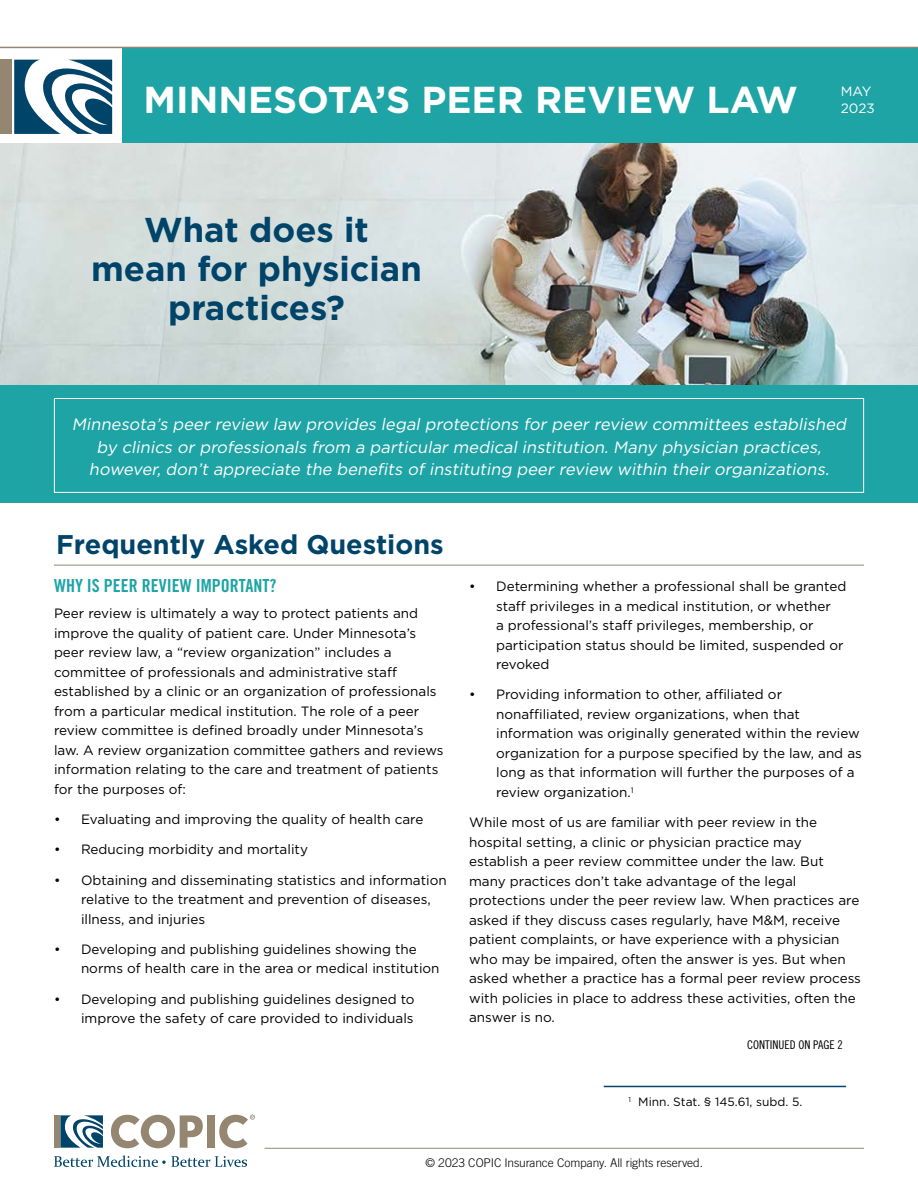
<style>
.page{position:relative;width:918px;height:1188px;background:#fff}
.page>*{position:absolute;margin:0;border:0;box-sizing:border-box;transform-origin:0 0}
.t1{font:700 37.5px "Gotham";color:#fff}
.t2{font:700 34.5px/39px "Gotham";color:#00446a;text-align:center}
.t3{font:700 27px "Gotham";color:#00446a}
.t4{font:18px "Trade Gothic LT Std Bd Cn 20";color:#1fa4a5}
.t5{font:italic 16.5px/22.5px "Gotham";color:#fff;text-align:center}
.t6{font:13.5px/19.5px "Gotham";color:#000}
.t7{font:13.5px/16.5px "Gotham";color:#fff}
.t8{font:300 12px "Trade Gothic LT Std";letter-spacing:-.005em;color:#000}
.t9{font:12px "Gotham";color:#000}
.t10{font:12px "Trade Gothic LT Std Cn 18";color:#000}
</style>
<div class="page">
<div style="left:122px;top:48px;width:796px;height:97px;background:#1fa4a5"></div>
<div style="left:0;top:60px;width:12px;height:74px;background:#948671"></div>
<svg style="left:14px;top:60px;width:98px;height:74px"></svg>
<hr style="left:0;top:47px;width:918px;height:1px;background:#948671">
<div style="left:54px;top:1115px;width:5px;height:33px;background:#948671"></div>
<svg style="left:54px;top:1155px;width:193px;height:12px"></svg>
<svg style="left:111px;top:1115px;width:92px;height:33px"></svg>
<div style="left:207px;top:1115px;width:8px;height:33px;background:#948671"></div>
<svg style="left:60px;top:1115px;width:43px;height:33px"></svg>
<svg style="left:219px;top:1115px;width:36px;height:33px"></svg>
<hr style="left:265px;top:1148px;width:599px;height:1px;background:#948671">
<hr style="left:54px;top:565px;width:810px;height:1px;background:#948671">
<div style="left:0;top:383px;width:918px;height:120px;background:#1fa4a5"></div>
<div style="left:54px;top:398px;width:810px;height:95px;border:1px solid #fff"></div>
<img style="left:0;top:143px;width:918px;height:241px">
<hr style="left:604px;top:1086px;width:242px;height:1px;background:#00446a">
<h1 class="t1" style="left:144px;top:78px;width:656px">MINNESOTA’S PEER REVIEW LAW</h1>
<p class="t7" style="left:841px;top:83px;width:35px">MAY<br>2023</p>
<h2 class="t2" style="left:91px;top:210px;width:332px">What does it<br>mean for physician practices?</h2>
<p class="t5" style="left:72px;top:413px;width:779px">Minnesota’s peer review law provides legal protections for peer review committees established by clinics or professionals from a particular medical institution. Many physician practices, however, don’t appreciate the benefits of instituting peer review within their organizations.</p>
<h3 class="t3" style="left:56px;top:529px;width:389px">Frequently Asked Questions</h3>
<h3 class="t4" style="left:54px;top:575px;width:224px">WHY IS PEER REVIEW IMPORTANT?</h3>
<p class="t6" style="left:54px;top:604px;width:391px">Peer review is ultimately a way to protect patients and improve the quality of patient care. Under Minnesota’s peer review law, a “review organization” includes a committee of professionals and administrative staff established by a clinic or an organization of professionals from a particular medical institution. The role of a peer review committee is defined broadly under Minnesota’s law. A review organization committee gathers and reviews information relating to the care and treatment of patients for the purposes of:</p>
<p class="t6" style="left:54px;top:809px;width:371px">• Evaluating and improving the quality of health care</p>
<p class="t6" style="left:54px;top:840px;width:256px">• Reducing morbidity and mortality</p>
<p class="t6" style="left:81px;top:870px;width:367px;text-indent:-27px">• Obtaining and disseminating statistics and information relative to the treatment and prevention of diseases, illness, and injuries</p>
<p class="t6" style="left:81px;top:939px;width:360px;text-indent:-27px">• Developing and publishing guidelines showing the norms of health care in the area or medical institution</p>
<p class="t6" style="left:54px;top:989px;width:362px;text-align:right">• Developing and publishing guidelines designed to improve the safety of care provided to individuals</p>
<p class="t6" style="left:496px;top:576px;width:352px;text-indent:-27px">• Determining whether a professional shall be granted staff privileges in a medical institution, or whether<br>a professional’s staff privileges, membership, or participation status should be limited, suspended or revoked</p>
<p class="t6" style="left:496px;top:685px;width:367px;text-indent:-27px">• Providing information to other, affiliated or nonaffiliated, review organizations, when that information was originally generated within the review organization for a purpose specified by the law, and as long as that information will further the purposes of a review organization.<sup>1</sup></p>
<p class="t6" style="left:469px;top:813px;width:393px">While most of us are familiar with peer review in the hospital setting, a clinic or physician practice may establish a peer review committee under the law. But many practices don’t take advantage of the legal protections under the peer review law. When practices are asked if they discuss cases regularly, have M&amp;M, receive patient complaints, or have experience with a physician who may be impaired, often the answer is yes. But when asked whether a practice has a formal peer review process with policies in place to address these activities, often the answer is no.</p>
<p class="t10" style="left:747px;top:1038px;width:97px">CONTINUED ON PAGE 2</p>
<p class="t9" style="left:629px;top:1095px;width:175px"><sup>1</sup> Minn. Stat. § 145.61, subd. 5.</p>
<p class="t8" style="left:426px;top:1155px;width:279px">© 2023 COPIC Insurance Company. All rights reserved.</p>
</div>
